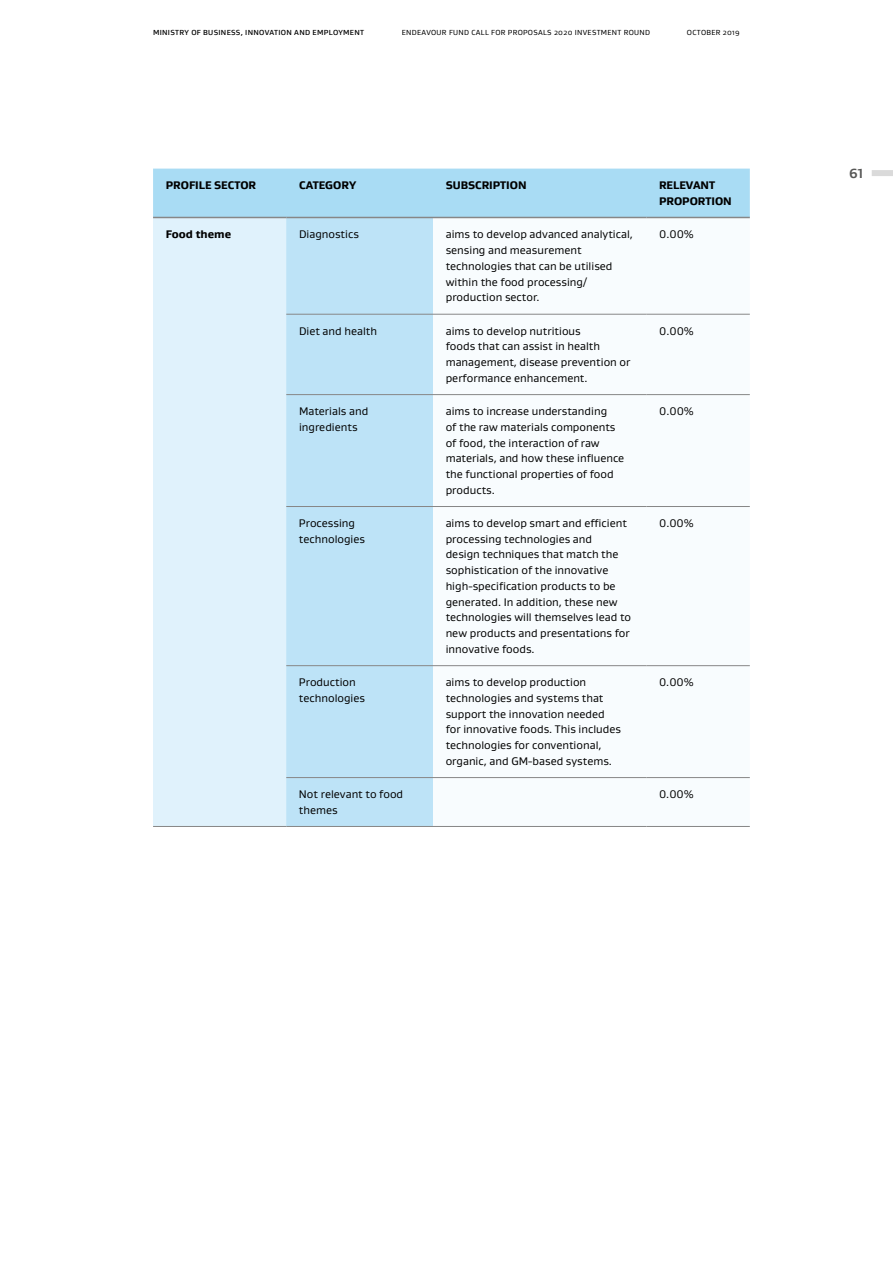
<style>
.page{position:relative;width:893px;height:1263px;background:#fff}
.page>*{position:absolute;margin:0;border:0;box-sizing:border-box;transform-origin:0 0}
.t1{font:700 13.5px "Gustan";color:#575756}
.Table_text_Gustan{font:11.25px/15.8px "Gustan";color:#000}
.Table_text_xbold_Gus{font:800 11.25px/15.8px "Gustan";color:#000}
.t2{font:7.5px "Gustan";letter-spacing:.04em;color:#000}
.t3{font:500 7.5px "Gustan";letter-spacing:.04em;color:#000}
</style>
<div class="page">
<div style="left:872px;top:170px;width:21px;height:6px;background:#dadada"></div>
<div style="left:153px;top:169px;width:597px;height:48px;background:#a9dcf4"></div>
<div style="left:153px;top:217px;width:133px;height:609px;background:#e0f2fc"></div>
<div style="left:286px;top:218px;width:147px;height:608px;background:#bde3f7"></div>
<svg style="left:433px;top:218px;width:317px;height:608px"></svg>
<hr style="left:153px;top:217px;width:133px;height:1px;background:#878787">
<hr style="left:286px;top:217px;width:147px;height:1px;background:#878787">
<hr style="left:433px;top:217px;width:213px;height:1px;background:#878787">
<hr style="left:646px;top:217px;width:104px;height:1px;background:#878787">
<hr style="left:286px;top:314px;width:147px;height:1px;background:#878787">
<hr style="left:433px;top:314px;width:213px;height:1px;background:#878787">
<hr style="left:646px;top:314px;width:104px;height:1px;background:#878787">
<hr style="left:286px;top:394px;width:147px;height:1px;background:#878787">
<hr style="left:433px;top:394px;width:213px;height:1px;background:#878787">
<hr style="left:646px;top:394px;width:104px;height:1px;background:#878787">
<hr style="left:286px;top:506px;width:147px;height:1px;background:#878787">
<hr style="left:433px;top:506px;width:213px;height:1px;background:#878787">
<hr style="left:646px;top:506px;width:104px;height:1px;background:#878787">
<hr style="left:286px;top:665px;width:147px;height:1px;background:#878787">
<hr style="left:433px;top:665px;width:213px;height:1px;background:#878787">
<hr style="left:646px;top:665px;width:104px;height:1px;background:#878787">
<hr style="left:286px;top:777px;width:147px;height:1px;background:#878787">
<hr style="left:433px;top:777px;width:213px;height:1px;background:#878787">
<hr style="left:646px;top:777px;width:104px;height:1px;background:#878787">
<hr style="left:153px;top:826px;width:133px;height:1px;background:#878787">
<hr style="left:286px;top:826px;width:147px;height:1px;background:#878787">
<hr style="left:433px;top:826px;width:213px;height:1px;background:#878787">
<hr style="left:646px;top:826px;width:104px;height:1px;background:#878787">
<p class="t3" style="left:153px;top:27px;width:212px">MINISTRY OF BUSINESS, INNOVATION AND EMPLOYMENT</p>
<p class="t2" style="left:402px;top:27px;width:250px">ENDEAVOUR FUND CALL FOR PROPOSALS 2020 INVESTMENT ROUND</p>
<p class="t2" style="left:687px;top:27px;width:55px">OCTOBER 2019</p>
<p class="Table_text_xbold_Gus" style="left:166px;top:177px;width:92px">PROFILE SECTOR</p>
<p class="Table_text_xbold_Gus" style="left:299px;top:177px;width:59px">CATEGORY</p>
<p class="Table_text_xbold_Gus" style="left:446px;top:177px;width:82px">SUBSCRIPTION</p>
<p class="Table_text_xbold_Gus" style="left:659px;top:177px;width:74px">RELEVANT<br>PROPORTION</p>
<p class="Table_text_xbold_Gus" style="left:166px;top:226px;width:67px">Food theme</p>
<p class="Table_text_Gustan" style="left:299px;top:226px;width:61px">Diagnostics</p>
<p class="Table_text_Gustan" style="left:446px;top:226px;width:189px">aims to develop advanced analytical, sensing and measurement technologies that can be utilised within the food processing/ production sector.</p>
<p class="Table_text_Gustan" style="left:659px;top:226px;width:36px">0.00%</p>
<p class="Table_text_Gustan" style="left:299px;top:323px;width:80px">Diet and health</p>
<p class="Table_text_Gustan" style="left:446px;top:323px;width:186px">aims to develop nutritious<br>foods that can assist in health management, disease prevention or performance enhancement.</p>
<p class="Table_text_Gustan" style="left:659px;top:323px;width:36px">0.00%</p>
<p class="Table_text_Gustan" style="left:299px;top:403px;width:71px">Materials and ingredients</p>
<p class="Table_text_Gustan" style="left:446px;top:403px;width:180px">aims to increase understanding<br>of the raw materials components of food, the interaction of raw materials, and how these influence the functional properties of food products.</p>
<p class="Table_text_Gustan" style="left:659px;top:403px;width:36px">0.00%</p>
<p class="Table_text_Gustan" style="left:299px;top:515px;width:68px">Processing technologies</p>
<p class="Table_text_Gustan" style="left:446px;top:515px;width:187px">aims to develop smart and efficient processing technologies and<br>design techniques that match the sophistication of the innovative high-specification products to be generated. In addition, these new technologies will themselves lead to new products and presentations for innovative foods.</p>
<p class="Table_text_Gustan" style="left:659px;top:515px;width:36px">0.00%</p>
<p class="Table_text_Gustan" style="left:299px;top:674px;width:68px">Production technologies</p>
<p class="Table_text_Gustan" style="left:446px;top:674px;width:177px">aims to develop production technologies and systems that support the innovation needed for innovative foods. This includes technologies for conventional, organic, and GM-based systems.</p>
<p class="Table_text_Gustan" style="left:659px;top:674px;width:36px">0.00%</p>
<p class="Table_text_Gustan" style="left:299px;top:786px;width:106px">Not relevant to food themes</p>
<p class="Table_text_Gustan" style="left:659px;top:786px;width:36px">0.00%</p>
<p class="t1" style="left:849px;top:164px;width:16px">61</p>
</div>
